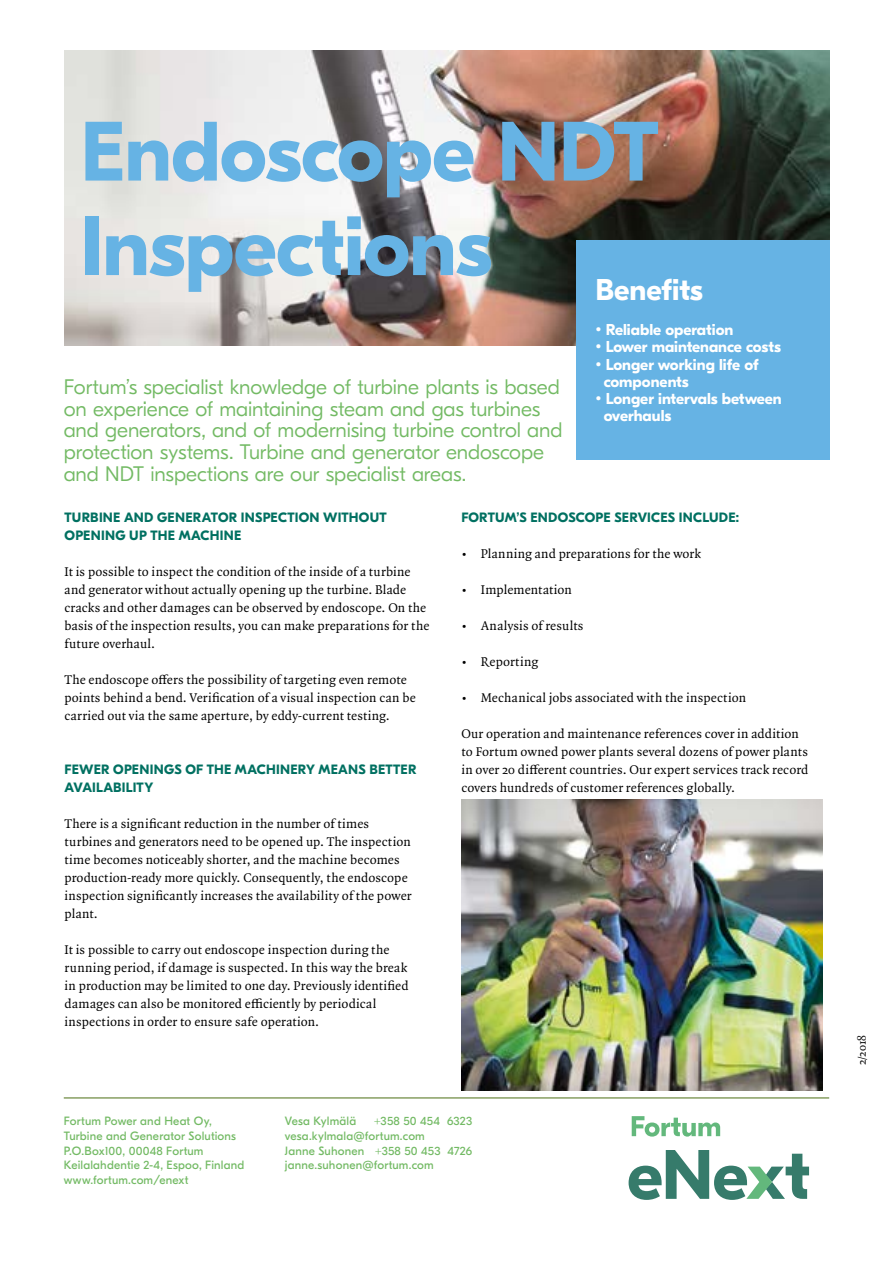
<style>
.page{position:relative;width:893px;height:1263px;background:#fff}
.page>*{position:absolute;margin:0;border:0;box-sizing:border-box;transform-origin:0 0}
.HEADLINE_COVER{font:700 84px/94.5px "GT Eesti Pro Display";letter-spacing:-.01em;color:#66b3e4}
.INFO_BOX{font:700 30px "GT Eesti Pro Display";color:#fff}
.LEADING{font:300 21px/21.8px "GT Eesti Pro Display";letter-spacing:-.005em;color:#73ba64}
.INFO_BOX-2{font:700 15.75px/17.2px "GT Eesti Pro Display";color:#fff}
.BODY_TEXT{font:13.5px/18px "Quadraat Pro";letter-spacing:.01em;color:#000}
.BODY_TEXT-2{font:700 13.5px/18px "GT Eesti Pro Display";letter-spacing:.02em;color:#007061}
.GT_EESTI_REGULAR{font:12px/14.7px "GT Eesti Pro Display";letter-spacing:.015em;color:#73ba64}
.BODY_TEXT-3{font:12px "Quadraat Pro";color:#000}
</style>
<div class="page">
<hr style="left:64px;top:1098px;width:765px;height:1px;background:#4c6e14">
<img style="left:64px;top:51px;width:765px;height:294px">
<div style="left:576px;top:240px;width:253px;height:219px;background:#66b3e4"></div>
<img style="left:461px;top:799px;width:362px;height:292px">
<svg style="left:632px;top:1116px;width:88px;height:20px"></svg>
<svg style="left:629px;top:1150px;width:180px;height:50px"></svg>
<p class="HEADLINE_COVER" style="left:80px;top:106px;width:580px">Endoscope NDT<br>Inspections</p>
<p class="INFO_BOX" style="left:595px;top:273px;width:109px">Benefits</p>
<p class="INFO_BOX-2" style="left:595px;top:321px;width:140px">• Reliable operation</p>
<p class="INFO_BOX-2" style="left:595px;top:338px;width:187px">• Lower maintenance costs</p>
<p class="INFO_BOX-2" style="left:604px;top:356px;width:156px;text-indent:-8px">• Longer working life of components</p>
<p class="INFO_BOX-2" style="left:604px;top:390px;width:180px;text-indent:-8px">• Longer intervals between overhauls</p>
<p class="LEADING" style="left:64px;top:376px;width:500px">Fortum’s specialist knowledge of turbine plants is based on experience of maintaining steam and gas turbines and generators, and of modernising turbine control and protection systems. Turbine and generator endoscope and NDT inspections are our specialist areas.</p>
<p class="BODY_TEXT-2" style="left:65px;top:509px;width:324px">TURBINE AND GENERATOR INSPECTION WITHOUT<br>OPENING UP THE MACHINE</p>
<p class="BODY_TEXT" style="left:65px;top:562px;width:366px">It is possible to inspect the condition of the inside of a turbine and generator without actually opening up the turbine. Blade cracks and other damages can be observed by endoscope. On the basis of the inspection results, you can make preparations for the future overhaul.</p>
<p class="BODY_TEXT" style="left:65px;top:670px;width:353px">The endoscope offers the possibility of targeting even remote points behind a bend. Verification of a visual inspection can be carried out via the same aperture, by eddy-current testing.</p>
<p class="BODY_TEXT-2" style="left:65px;top:761px;width:353px">FEWER OPENINGS OF THE MACHINERY MEANS BETTER<br>AVAILABILITY</p>
<p class="BODY_TEXT" style="left:65px;top:814px;width:349px">There is a significant reduction in the number of times turbines and generators need to be opened up. The inspection time becomes noticeably shorter, and the machine becomes production-ready more quickly. Consequently, the endoscope inspection significantly increases the availability of the power plant.</p>
<p class="BODY_TEXT" style="left:65px;top:940px;width:346px">It is possible to carry out endoscope inspection during the running period, if damage is suspected. In this way the break in production may be limited to one day. Previously identified damages can also be monitored efficiently by periodical inspections in order to ensure safe operation.</p>
<p class="BODY_TEXT-2" style="left:461px;top:509px;width:279px">FORTUM’S ENDOSCOPE SERVICES INCLUDE:</p>
<p class="BODY_TEXT" style="left:461px;top:544px;width:241px">• Planning and preparations for the work</p>
<p class="BODY_TEXT" style="left:461px;top:580px;width:112px">• Implementation</p>
<p class="BODY_TEXT" style="left:461px;top:616px;width:124px">• Analysis of results</p>
<p class="BODY_TEXT" style="left:461px;top:652px;width:78px">• Reporting</p>
<p class="BODY_TEXT" style="left:461px;top:688px;width:286px">• Mechanical jobs associated with the inspection</p>
<p class="BODY_TEXT" style="left:461px;top:724px;width:349px">Our operation and maintenance references cover in addition to Fortum owned power plants several dozens of power plants in over 20 different countries. Our expert services track record covers hundreds of customer references globally.</p>
<p class="GT_EESTI_REGULAR" style="left:64px;top:1114px;width:149px">Fortum Power and Heat Oy,</p>
<p class="GT_EESTI_REGULAR" style="left:64px;top:1129px;width:174px">Turbine and Generator Solutions</p>
<p class="GT_EESTI_REGULAR" style="left:64px;top:1143px;width:141px">P.O.Box100, 00048 Fortum</p>
<p class="GT_EESTI_REGULAR" style="left:64px;top:1158px;width:182px">Keilalahdentie 2-4, Espoo, Finland</p>
<p class="GT_EESTI_REGULAR" style="left:64px;top:1173px;width:126px">www.fortum.com/enext</p>
<p class="GT_EESTI_REGULAR" style="left:285px;top:1114px;width:73px">Vesa Kylmälä</p>
<p class="GT_EESTI_REGULAR" style="left:285px;top:1114px;width:189px;text-indent:89px">+358 50 454 6323 vesa.kylmala@fortum.com</p>
<p class="GT_EESTI_REGULAR" style="left:285px;top:1143px;width:189px">Janne Suhonen +358 50 453 4726 janne.suhonen@fortum.com</p>
<p class="BODY_TEXT-3" style="left:854px;top:1065px;width:32px;rotate:-90deg">2/2018</p>
</div>
